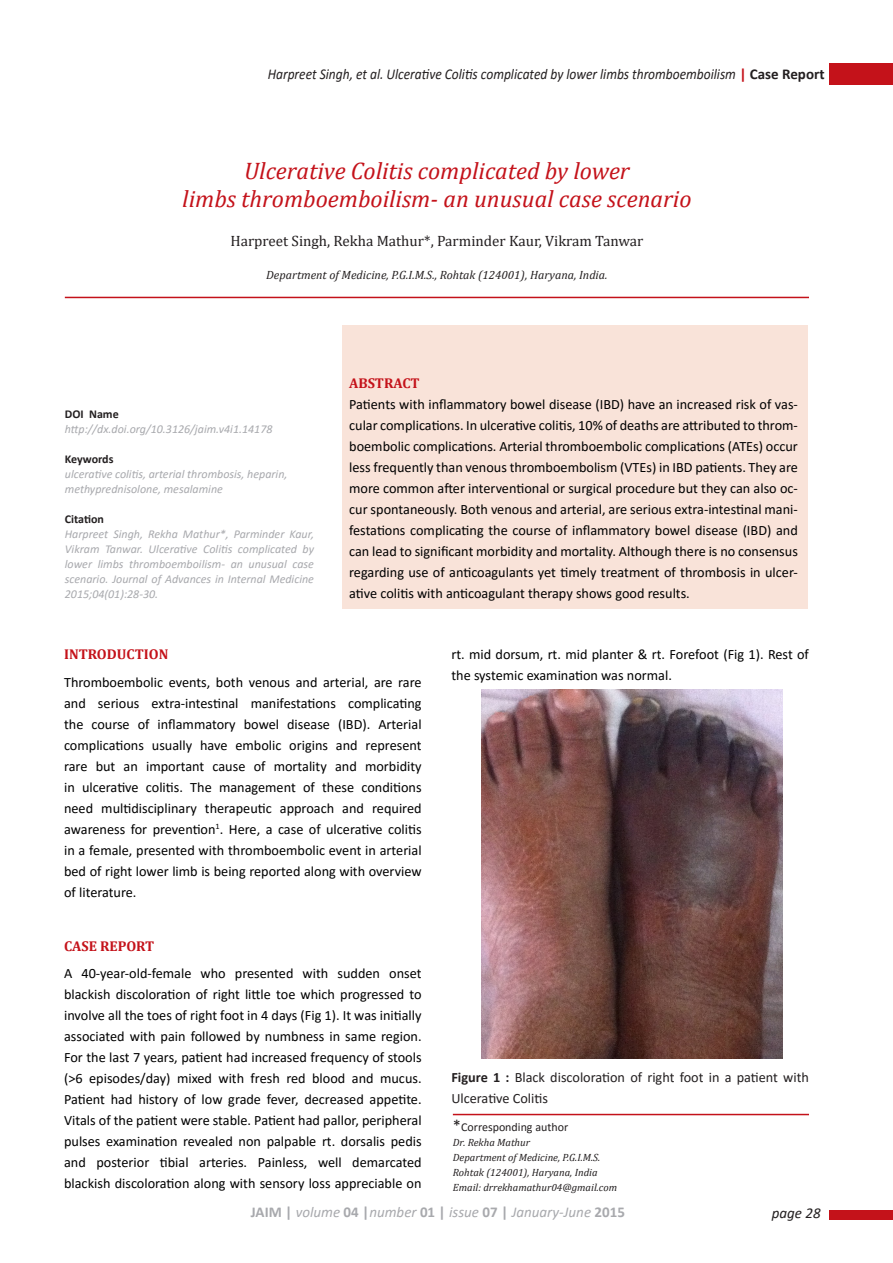
<style>
.page{position:relative;width:893px;height:1263px;background:#fff}
.page>*{position:absolute;margin:0;border:0;box-sizing:border-box;transform-origin:0 0}
.t1{font:italic 24px/28.8px "Cambria";color:#c4121a;text-align:center}
.t2{font:italic 15px "Calibri";color:#231f20;scale:.9 1}
.t3{font:15px "Cambria";color:#231f20}
.t4{font:italic 15px "Calibri";color:#a8a9ad}
.t5{font:italic 15px "Calibri";color:#231f20}
.t6{font:14.25px/21px "Calibri";color:#000;text-align:justify}
.t7{font:14.25px/21px "Calibri";color:#231f20}
.t8{font:700 14.25px "Cambria";color:#c4121a}
.t9{font:italic 12px/15px "Calibri";color:#a8a9ad}
.t10{font:italic 12px "Cambria";color:#231f20}
.t11{font:700 12px "Calibri";color:#231f20}
.t12{font:12px "Calibri";color:#231f20}
.t13{font:italic 10.5px/15px "Cambria";color:#231f20}
.s1{font-weight:700;font-style:normal;color:#c4121a}
.s2{font-weight:700;font-style:normal}
.s3{font-weight:700}
.s4{font-size:16.5px}
</style>
<div class="page">
<div style="left:829px;top:64px;width:64px;height:21px;background:#c4121a"></div>
<div style="left:829px;top:1210px;width:64px;height:10px;background:#c4121a"></div>
<div style="left:342px;top:325px;width:466px;height:283px;background:#f9e3d9"></div>
<img style="left:481px;top:689px;width:301px;height:370px">
<hr style="left:65px;top:297px;width:744px;height:1px;background:#c4121a">
<hr style="left:453px;top:1114px;width:356px;height:1px;background:#c4121a">
<p class="t2" style="left:268px;top:63px;width:620px">Harpreet Singh, et al. Ulcerative Colitis complicated by lower limbs thromboemboilism <span class="s1">|</span> <span class="s2">Case Report</span></p>
<h1 class="t1" style="left:182px;top:155px;width:511px">Ulcerative Colitis complicated by lower<br>limbs thromboemboilism- an unusual case scenario</h1>
<p class="t3" style="left:230px;top:232px;width:414px">Harpreet Singh, Rekha Mathur*, Parminder Kaur, Vikram Tanwar</p>
<p class="t10" style="left:266px;top:266px;width:343px">Department of Medicine, P.G.I.M.S., Rohtak (124001), Haryana, India.</p>
<p class="t11" style="left:65px;top:406px;width:55px">DOI Name</p>
<p class="t9" style="left:65px;top:421px;width:209px">http://dx.doi.org/10.3126/jaim.v4i1.14178</p>
<p class="t11" style="left:65px;top:451px;width:50px">Keywords</p>
<p class="t9" style="left:65px;top:466px;width:224px">ulcerative colitis, arterial thrombosis, heparin, methyprednisolone, mesalamine</p>
<p class="t11" style="left:65px;top:511px;width:41px">Citation</p>
<p class="t9" style="left:65px;top:526px;width:251px;text-align:justify">Harpreet Singh, Rekha Mathur*, Parminder Kaur, Vikram Tanwar. Ulcerative Colitis complicated by lower limbs thromboemboilism- an unusual case scenario. Journal of Advances in Internal Medicine 2015;04(01):28-30.</p>
<p class="t8" style="left:349px;top:373px;width:72px">ABSTRACT</p>
<p class="t6" style="left:349px;top:393px;width:450px">Patients with inflammatory bowel disease (IBD) have an increased risk of vas&shy;cular complications. In ulcerative colitis, 10% of deaths are attributed to throm&shy;boembolic complications. Arterial thromboembolic complications (ATEs) occur less frequently than venous thromboembolism (VTEs) in IBD patients. They are more common after interventional or surgical procedure but they can also oc&shy;cur spontaneously. Both venous and arterial, are serious extra-intestinal mani&shy;festations complicating the course of inflammatory bowel disease (IBD) and can lead to significant morbidity and mortality. Although there is no consensus regarding use of anticoagulants yet timely treatment of thrombosis in ulcer&shy;ative colitis with anticoagulant therapy shows good results.</p>
<p class="t8" style="left:64px;top:644px;width:106px">INTRODUCTION</p>
<p class="t6" style="left:64px;top:671px;width:359px">Thromboembolic events, both venous and arterial, are rare and serious extra-intestinal manifestations complicating the course of inflammatory bowel disease (IBD). Arterial complications usually have embolic origins and represent rare but an important cause of mortality and morbidity in ulcerative colitis. The management of these conditions need multidisciplinary therapeutic approach and required awareness for prevention<sup>1</sup>. Here, a case of ulcerative colitis in a female, presented with thromboembolic event in arterial bed of right lower limb is being reported along with overview of literature.</p>
<p class="t8" style="left:64px;top:936px;width:92px">CASE REPORT</p>
<p class="t6" style="left:64px;top:963px;width:359px">A 40-year-old-female who presented with sudden onset blackish discoloration of right little toe which progressed to involve all the toes of right foot in 4 days (Fig 1). It was initially associated with pain followed by numbness in same region.<br>For the last 7 years, patient had increased frequency of stools (&gt;6 episodes/day) mixed with fresh red blood and mucus.<br>Patient had history of low grade fever, decreased appetite.<br>Vitals of the patient were stable. Patient had pallor, peripheral pulses examination revealed non palpable rt. dorsalis pedis and posterior tibial arteries. Painless, well demarcated blackish discoloration along with sensory loss appreciable on</p>
<p class="t6" style="left:451px;top:643px;width:359px">rt. mid dorsum, rt. mid planter &amp; rt. Forefoot (Fig 1). Rest of the systemic examination was normal.</p>
<p class="t7" style="left:451px;top:1067px;width:359px"><span class="s3">Figure 1 :</span> Black discoloration of right foot in a patient with<br>Ulcerative Colitis</p>
<p class="t12" style="left:453px;top:1118px;width:117px"><span class="s4">*</span>Corresponding author</p>
<p class="t13" style="left:453px;top:1134px;width:166px">Dr. Rekha Mathur<br>Department of Medicine, P.G.I.M.S.<br>Rohtak (124001), Haryana, India<br>Email: drrekhamathur04@gmail.com</p>
<p class="t4" style="left:251px;top:1201px;width:376px"><span class="s2">JAIM |</span> volume <span class="s2">04 |</span>number <span class="s2">01 |</span> issue <span class="s2">07 |</span> January-June <span class="s2">2015</span></p>
<p class="t5" style="left:772px;top:1203px;width:50px">page 28</p>
</div>
